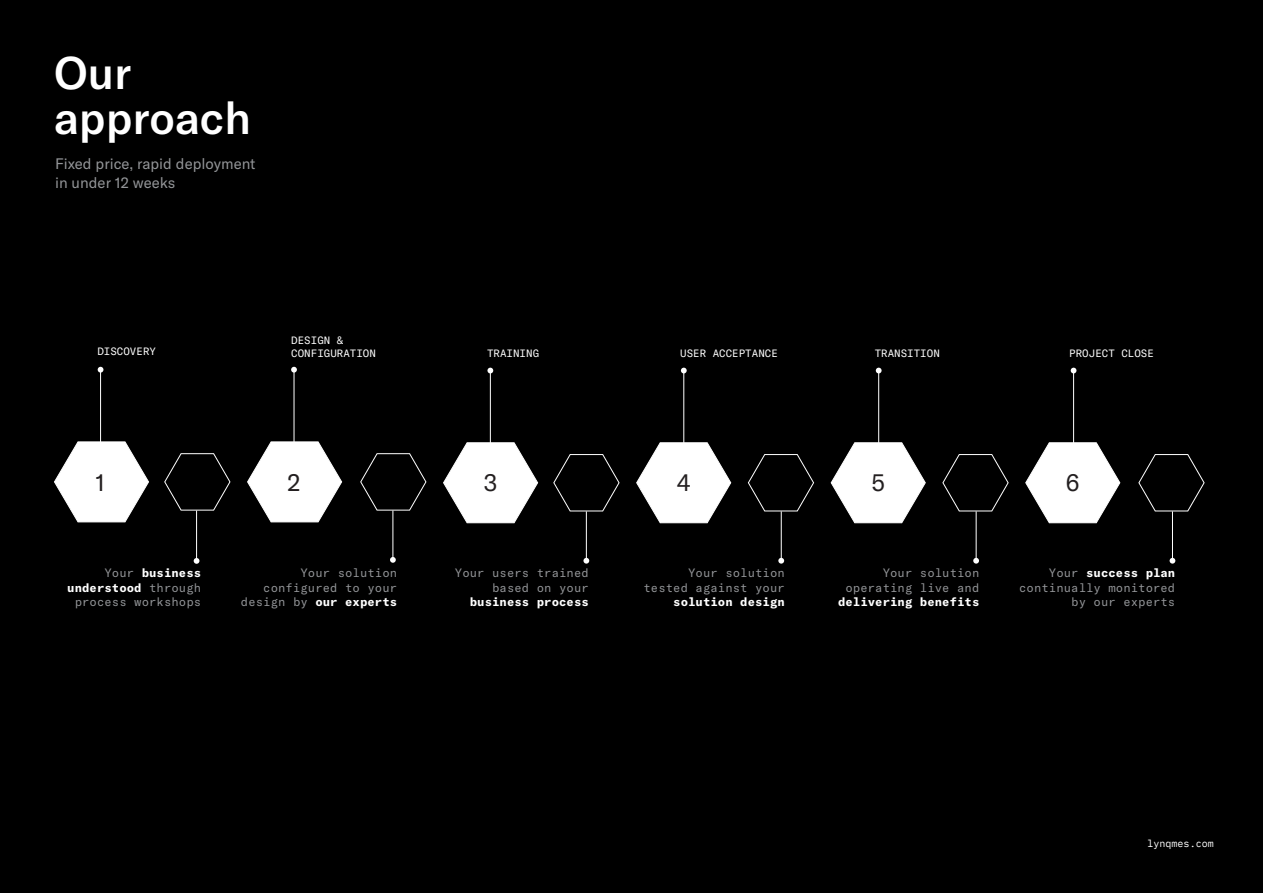
<style>
.page{position:relative;width:1263px;height:893px;background:#000}
.page>*{position:absolute;margin:0;border:0;box-sizing:border-box;transform-origin:0 0}
.t1{font:500 45px/45px "GT America";color:#fff}
.t2{font:24px "GT America";color:#231f20}
.t3{font:15px/19.5px "GT America";color:#939598}
.t4{font:12px/14.4px "GT America Mono";color:#939598;text-align:right}
.t5{font:700 12px "GT America Mono";color:#fff}
.t6{font:10.5px/12.6px "GT America Mono";color:#fff}
.t7{font:10.05px "IBM Plex Mono";color:#fff}
.s1{font-weight:700;color:#fff}
</style>
<div class="page">
<svg style="left:54px;top:441px;width:95px;height:82px"></svg>
<hr style="left:100px;top:370px;width:1px;height:74px;background:#fff">
<svg style="left:98px;top:367px;width:5px;height:6px"></svg>
<svg style="left:164px;top:453px;width:67px;height:58px"></svg>
<hr style="left:196px;top:510px;width:1px;height:51px;background:#fff">
<svg style="left:194px;top:558px;width:5px;height:6px"></svg>
<svg style="left:247px;top:441px;width:96px;height:82px"></svg>
<hr style="left:294px;top:370px;width:1px;height:74px;background:#fff">
<svg style="left:291px;top:367px;width:6px;height:6px"></svg>
<svg style="left:360px;top:453px;width:67px;height:58px"></svg>
<hr style="left:392px;top:510px;width:1px;height:50px;background:#fff">
<svg style="left:390px;top:557px;width:6px;height:6px"></svg>
<svg style="left:443px;top:442px;width:96px;height:82px"></svg>
<hr style="left:490px;top:371px;width:1px;height:74px;background:#fff">
<svg style="left:487px;top:368px;width:6px;height:5px"></svg>
<svg style="left:553px;top:454px;width:67px;height:58px"></svg>
<hr style="left:586px;top:511px;width:1px;height:50px;background:#fff">
<svg style="left:583px;top:558px;width:6px;height:6px"></svg>
<svg style="left:636px;top:442px;width:96px;height:82px"></svg>
<hr style="left:683px;top:371px;width:1px;height:74px;background:#fff">
<svg style="left:681px;top:368px;width:6px;height:5px"></svg>
<svg style="left:747px;top:454px;width:67px;height:58px"></svg>
<hr style="left:781px;top:511px;width:1px;height:50px;background:#fff">
<svg style="left:778px;top:558px;width:6px;height:6px"></svg>
<svg style="left:830px;top:442px;width:96px;height:82px"></svg>
<hr style="left:878px;top:371px;width:1px;height:74px;background:#fff">
<svg style="left:876px;top:368px;width:5px;height:5px"></svg>
<svg style="left:942px;top:454px;width:67px;height:58px"></svg>
<hr style="left:976px;top:511px;width:1px;height:50px;background:#fff">
<svg style="left:973px;top:558px;width:6px;height:6px"></svg>
<svg style="left:1025px;top:442px;width:96px;height:82px"></svg>
<hr style="left:1073px;top:371px;width:1px;height:74px;background:#fff">
<svg style="left:1071px;top:368px;width:5px;height:5px"></svg>
<svg style="left:1138px;top:454px;width:67px;height:58px"></svg>
<hr style="left:1172px;top:511px;width:1px;height:50px;background:#fff">
<svg style="left:1169px;top:558px;width:6px;height:6px"></svg>
<h1 class="t1" style="left:54px;top:51px;width:199px">Our approach</h1>
<p class="t3" style="left:55px;top:153px;width:202px">Fixed price, rapid deployment in under 12 weeks</p>
<p class="t6" style="left:97px;top:345px;width:60px">DISCOVERY</p>
<h2 class="t2" style="left:96px;top:469px;width:11px">1</h2>
<p class="t6" style="left:291px;top:334px;width:86px">DESIGN &amp;<br>CONFIGURATION</p>
<p class="t6" style="left:487px;top:347px;width:54px">TRAINING</p>
<p class="t6" style="left:680px;top:347px;width:99px">USER ACCEPTANCE</p>
<p class="t6" style="left:875px;top:347px;width:67px">TRANSITION</p>
<p class="t6" style="left:1069px;top:347px;width:86px">PROJECT CLOSE</p>
<h2 class="t2" style="left:287px;top:469px;width:14px">2</h2>
<h2 class="t2" style="left:484px;top:469px;width:15px">3</h2>
<h2 class="t2" style="left:677px;top:469px;width:16px">4</h2>
<h2 class="t2" style="left:871px;top:469px;width:15px">5</h2>
<h2 class="t2" style="left:1066px;top:469px;width:15px">6</h2>
<p class="t4" style="left:67px;top:566px;width:135px">Your <span class="s1">business understood</span> through process workshops</p>
<p class="t4" style="left:241px;top:566px;width:158px">Your solution configured to your design by <span class="s1">our experts</span></p>
<p class="t4" style="left:455px;top:566px;width:135px">Your users trained based on your</p>
<p class="t5" style="left:470px;top:595px;width:121px">business process</p>
<p class="t4" style="left:643px;top:566px;width:143px">Your solution tested against your</p>
<p class="t5" style="left:673px;top:595px;width:113px">solution design</p>
<p class="t4" style="left:845px;top:566px;width:135px">Your solution operating live and</p>
<p class="t5" style="left:838px;top:595px;width:143px">delivering benefits</p>
<p class="t4" style="left:1019px;top:566px;width:158px">Your <span class="s1">success plan </span>continually monitored by our experts</p>
<p class="t7" style="left:1147px;top:835px;width:68px">lynqmes.com</p>
</div>
